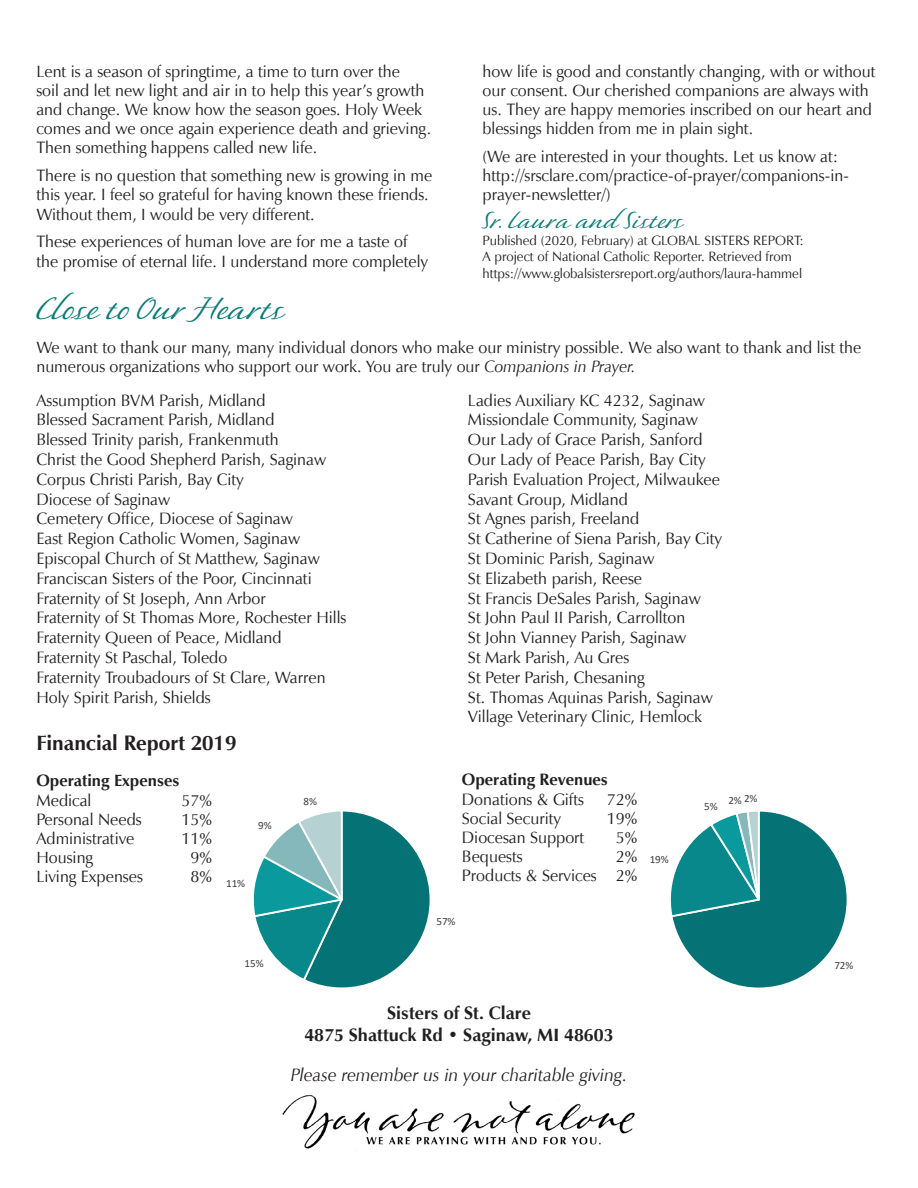
<style>
.page{position:relative;width:918px;height:1188px;background:#fff}
.page>*{position:absolute;margin:0;border:0;box-sizing:border-box;transform-origin:0 0}
.Body_Text{font:36px "P22 Sweepy Pro";color:#097b78}
.Body_Text-2{font:27px "P22 Sweepy Pro";color:#097b78}
.Body_Text-3{font:700 21px "Zapf Humanist 601 BT";color:#231f20}
.t1{font:700 18px "Zapf Humanist 601 BT";color:#231f20}
.t2{font:italic 18px "Zapf Humanist 601 BT";color:#231f20}
.Body_Text-4{font:16.5px/19.2px "Zapf Humanist 601 BT";color:#231f20}
.Body_Text-5{font:700 16.5px "Zapf Humanist 601 BT";color:#231f20}
.Body_Text-6{font:13.5px/16.5px "Zapf Humanist 601 BT";color:#231f20}
.t3{font:11.1px "Calibri";letter-spacing:-.005em;color:#404040}
.s1{font-style:italic}
</style>
<div class="page">
<svg style="left:253px;top:811px;width:177px;height:177px"></svg>
<svg style="left:670px;top:811px;width:177px;height:177px"></svg>
<img style="left:282px;top:1095px;width:353px;height:54px">
<p class="Body_Text-4" style="left:36px;top:61px;width:397px">Lent is a season of springtime, a time to turn over the<br>soil and let new light and air in to help this year’s growth and change. We know how the season goes. Holy Week comes and we once again experience death and grieving.<br>Then something happens called new life.</p>
<p class="Body_Text-4" style="left:36px;top:166px;width:397px">There is no question that something new is growing in me this year. I feel so grateful for having known these friends.<br>Without them, I would be very different.</p>
<p class="Body_Text-4" style="left:36px;top:232px;width:393px">These experiences of human love are for me a taste of the promise of eternal life. I understand more completely</p>
<p class="Body_Text-4" style="left:483px;top:61px;width:394px">how life is good and constantly changing, with or without our consent. Our cherished companions are always with us. They are happy memories inscribed on our heart and blessings hidden from me in plain sight.</p>
<p class="Body_Text-4" style="left:483px;top:147px;width:368px">(We are interested in your thoughts. Let us know at: http://srsclare.com/practice-of-prayer/companions-in&shy;prayer-newsletter/)</p>
<p class="Body_Text-2" style="left:483px;top:206px;width:204px">Sr. Laura and Sisters</p>
<p class="Body_Text-6" style="left:483px;top:232px;width:323px">Published (2020, February) at GLOBAL SISTERS REPORT:<br>A project of National Catholic Reporter. Retrieved from https://www.globalsistersreport.org/authors/laura-hammel</p>
<p class="Body_Text" style="left:36px;top:289px;width:249px">Close to Our Hearts</p>
<p class="Body_Text-4" style="left:36px;top:337px;width:827px;line-height:19.8px">We want to thank our many, many individual donors who make our ministry possible. We also want to thank and list the numerous organizations who support our work. You are truly our <span class="s1">Companions in Prayer.</span></p>
<p class="Body_Text-4" style="left:36px;top:390px;width:231px">Assumption BVM Parish, Midland</p>
<p class="Body_Text-4" style="left:36px;top:410px;width:240px">Blessed Sacrament Parish, Midland</p>
<p class="Body_Text-4" style="left:36px;top:430px;width:244px">Blessed Trinity parish, Frankenmuth</p>
<p class="Body_Text-4" style="left:36px;top:450px;width:291px">Christ the Good Shepherd Parish, Saginaw</p>
<p class="Body_Text-4" style="left:36px;top:470px;width:209px">Corpus Christi Parish, Bay City</p>
<p class="Body_Text-4" style="left:36px;top:489px;width:135px">Diocese of Saginaw</p>
<p class="Body_Text-4" style="left:36px;top:509px;width:258px">Cemetery Office, Diocese of Saginaw</p>
<p class="Body_Text-4" style="left:36px;top:529px;width:265px">East Region Catholic Women, Saginaw</p>
<p class="Body_Text-4" style="left:36px;top:549px;width:285px">Episcopal Church of St Matthew, Saginaw</p>
<p class="Body_Text-4" style="left:36px;top:569px;width:277px">Franciscan Sisters of the Poor, Cincinnati</p>
<p class="Body_Text-4" style="left:36px;top:588px;width:231px">Fraternity of St Joseph, Ann Arbor</p>
<p class="Body_Text-4" style="left:36px;top:608px;width:312px">Fraternity of St Thomas More, Rochester Hills</p>
<p class="Body_Text-4" style="left:36px;top:628px;width:247px">Fraternity Queen of Peace, Midland</p>
<p class="Body_Text-4" style="left:36px;top:648px;width:192px">Fraternity St Paschal, Toledo</p>
<p class="Body_Text-4" style="left:36px;top:668px;width:291px">Fraternity Troubadours of St Clare, Warren</p>
<p class="Body_Text-4" style="left:36px;top:687px;width:176px">Holy Spirit Parish, Shields</p>
<p class="Body_Text-4" style="left:468px;top:390px;width:239px">Ladies Auxiliary KC 4232, Saginaw</p>
<p class="Body_Text-4" style="left:468px;top:410px;width:231px">Missiondale Community, Saginaw</p>
<p class="Body_Text-4" style="left:468px;top:430px;width:236px">Our Lady of Grace Parish, Sanford</p>
<p class="Body_Text-4" style="left:468px;top:450px;width:239px">Our Lady of Peace Parish, Bay City</p>
<p class="Body_Text-4" style="left:468px;top:470px;width:254px">Parish Evaluation Project, Milwaukee</p>
<p class="Body_Text-4" style="left:468px;top:489px;width:161px">Savant Group, Midland</p>
<p class="Body_Text-4" style="left:468px;top:509px;width:173px">St Agnes parish, Freeland</p>
<p class="Body_Text-4" style="left:468px;top:529px;width:256px">St Catherine of Siena Parish, Bay City</p>
<p class="Body_Text-4" style="left:468px;top:549px;width:188px">St Dominic Parish, Saginaw</p>
<p class="Body_Text-4" style="left:468px;top:569px;width:176px">St Elizabeth parish, Reese</p>
<p class="Body_Text-4" style="left:468px;top:588px;width:234px">St Francis DeSales Parish, Saginaw</p>
<p class="Body_Text-4" style="left:468px;top:608px;width:219px">St John Paul II Parish, Carrollton</p>
<p class="Body_Text-4" style="left:468px;top:628px;width:220px">St John Vianney Parish, Saginaw</p>
<p class="Body_Text-4" style="left:468px;top:648px;width:163px">St Mark Parish, Au Gres</p>
<p class="Body_Text-4" style="left:468px;top:668px;width:178px">St Peter Parish, Chesaning</p>
<p class="Body_Text-4" style="left:468px;top:687px;width:246px">St. Thomas Aquinas Parish, Saginaw</p>
<p class="Body_Text-4" style="left:468px;top:707px;width:236px">Village Veterinary Clinic, Hemlock</p>
<p class="Body_Text-3" style="left:36px;top:730px;width:201px">Financial Report 2019</p>
<p class="Body_Text-5" style="left:36px;top:771px;width:145px">Operating Expenses</p>
<p class="Body_Text-4" style="left:36px;top:790px;width:57px">Medical</p>
<p class="Body_Text-4" style="left:181px;top:790px;width:32px">57%</p>
<p class="Body_Text-4" style="left:36px;top:809px;width:107px">Personal Needs</p>
<p class="Body_Text-4" style="left:181px;top:809px;width:32px">15%</p>
<p class="Body_Text-4" style="left:36px;top:829px;width:100px">Administrative</p>
<p class="Body_Text-4" style="left:181px;top:829px;width:32px">11%</p>
<p class="Body_Text-4" style="left:36px;top:848px;width:58px">Housing</p>
<p class="Body_Text-4" style="left:190px;top:848px;width:23px">9%</p>
<p class="Body_Text-4" style="left:36px;top:867px;width:108px">Living Expenses</p>
<p class="Body_Text-4" style="left:190px;top:867px;width:23px">8%</p>
<p class="t3" style="left:226px;top:876px;width:21px">11%</p>
<p class="t3" style="left:258px;top:818px;width:15px">9%</p>
<p class="t3" style="left:245px;top:955px;width:21px">15%</p>
<p class="t3" style="left:304px;top:794px;width:15px">8%</p>
<p class="Body_Text-5" style="left:462px;top:769px;width:148px">Operating Revenues</p>
<p class="Body_Text-4" style="left:462px;top:789px;width:124px">Donations &amp; Gifts</p>
<p class="Body_Text-4" style="left:607px;top:789px;width:32px">72%</p>
<p class="Body_Text-4" style="left:462px;top:808px;width:101px">Social Security</p>
<p class="Body_Text-4" style="left:607px;top:808px;width:32px">19%</p>
<p class="Body_Text-4" style="left:462px;top:828px;width:124px">Diocesan Support</p>
<p class="Body_Text-4" style="left:616px;top:828px;width:23px">5%</p>
<p class="Body_Text-4" style="left:462px;top:847px;width:62px">Bequests</p>
<p class="Body_Text-4" style="left:616px;top:847px;width:23px">2%</p>
<p class="Body_Text-4" style="left:462px;top:866px;width:177px">Products &amp; Services 2%</p>
<p class="t3" style="left:650px;top:851px;width:21px">19%</p>
<p class="t3" style="left:436px;top:914px;width:21px">57%</p>
<p class="t1" style="left:387px;top:1002px;width:145px">Sisters of St. Clare</p>
<p class="t1" style="left:304px;top:1023px;width:311px">4875 Shattuck Rd • Saginaw, MI 48603</p>
<p class="t2" style="left:291px;top:1064px;width:338px">Please remember us in your charitable giving.</p>
<p class="t3" style="left:704px;top:798px;width:15px">5%</p>
<p class="t3" style="left:728px;top:792px;width:31px">2% 2%</p>
<p class="t3" style="left:834px;top:958px;width:21px">72%</p>
</div>
